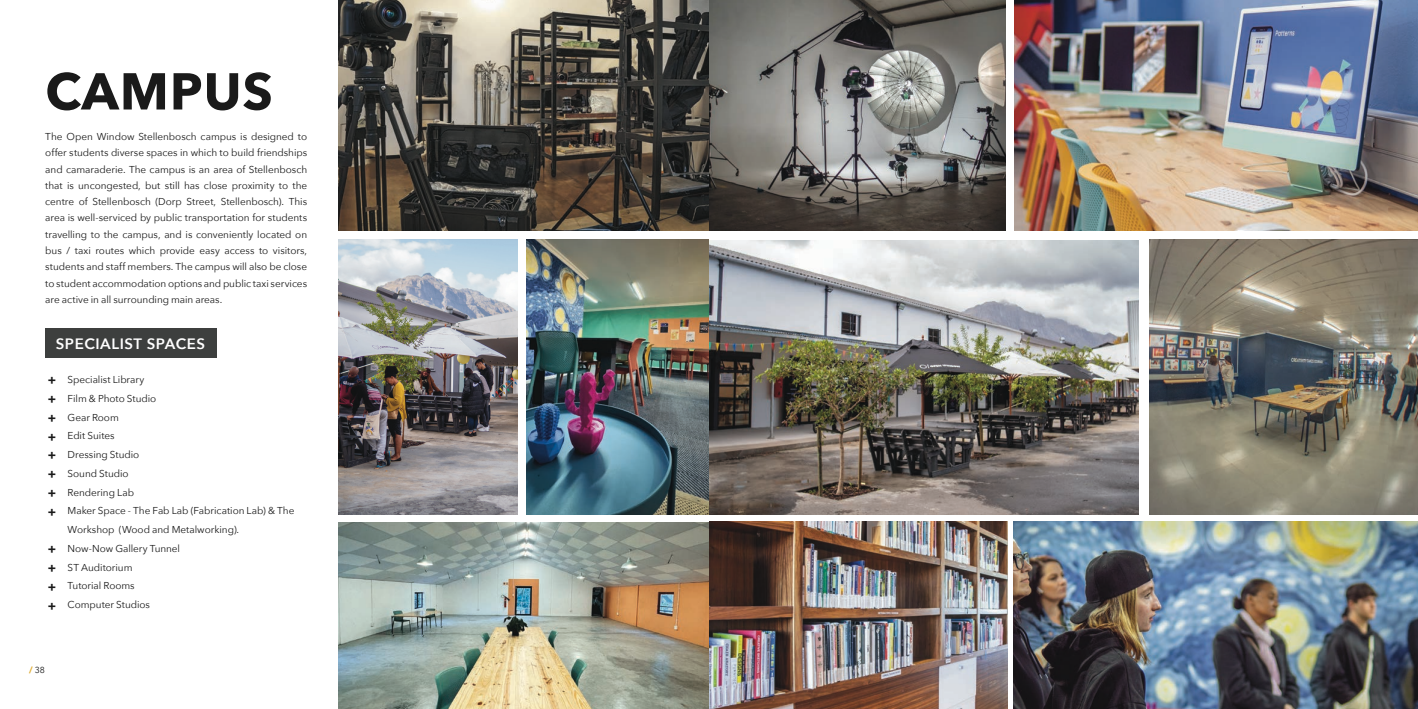
<style>
.page{position:relative;width:1418px;height:709px;background:#fff}
.page>*{position:absolute;margin:0;border:0;box-sizing:border-box;transform-origin:0 0}
.t1{font:700 51.25px "Avenir Next";letter-spacing:.02em;color:#1a1a1a}
.t2{font:600 15px "Avenir Next";letter-spacing:.04em;color:#fff}
.t3{font:700 12.5px "Avenir Next";color:#1a1a1a}
.Body_Copy_-_Prospectus{font:10px/16.2px "Avenir Next";letter-spacing:-.005em;color:#1a1a1a;text-align:justify}
.t4{font:8.75px "Avenir Next";color:#1a1a1a}
.s1{font-weight:700;color:#dfac32}
</style>
<div class="page">
<div style="left:45px;top:328px;width:172px;height:30px;background:#3d3f3e"></div>
<img style="left:710px;top:0;width:295px;height:231px">
<img style="left:338px;top:0;width:370px;height:231px">
<img style="left:526px;top:239px;width:182px;height:275px">
<img style="left:338px;top:239px;width:179px;height:275px">
<img style="left:1149px;top:239px;width:268px;height:275px">
<img style="left:710px;top:522px;width:297px;height:187px">
<img style="left:338px;top:523px;width:370px;height:186px">
<img style="left:710px;top:240px;width:428px;height:274px">
<img style="left:1013px;top:522px;width:404px;height:187px">
<img style="left:1014px;top:0;width:403px;height:231px">
<p class="t1" style="left:45px;top:47px;width:229px">CAMPUS</p>
<p class="Body_Copy_-_Prospectus" style="left:45px;top:128px;width:263px">The Open Window Stellenbosch campus is designed to offer students diverse spaces in which to build friendships and camaraderie. The campus is an area of Stellenbosch that is uncongested, but still has close proximity to the centre of Stellenbosch (Dorp Street, Stellenbosch). This area is well-serviced by public transportation for students travelling to the campus, and is conveniently located on bus / taxi routes which provide easy access to visitors, students and staff members. The campus will also be close to student accommodation options and public taxi services are active in all surrounding main areas.</p>
<p class="t2" style="left:56px;top:331px;width:151px">SPECIALIST SPACES</p>
<p class="t3" style="left:48px;top:369px;width:10px">+</p>
<p class="t3" style="left:48px;top:388px;width:10px">+</p>
<p class="t3" style="left:48px;top:407px;width:10px">+</p>
<p class="t3" style="left:48px;top:425px;width:10px">+</p>
<p class="t3" style="left:48px;top:444px;width:10px">+</p>
<p class="t3" style="left:48px;top:463px;width:10px">+</p>
<p class="t3" style="left:48px;top:482px;width:10px">+</p>
<p class="t3" style="left:48px;top:500px;width:10px">+</p>
<p class="t3" style="left:48px;top:538px;width:10px">+</p>
<p class="t3" style="left:48px;top:557px;width:10px">+</p>
<p class="t3" style="left:48px;top:575px;width:10px">+</p>
<p class="t3" style="left:48px;top:594px;width:10px">+</p>
<p class="Body_Copy_-_Prospectus" style="left:68px;top:371px;width:78px">Specialist Library</p>
<p class="Body_Copy_-_Prospectus" style="left:68px;top:390px;width:90px">Film &amp; Photo Studio</p>
<p class="Body_Copy_-_Prospectus" style="left:68px;top:408px;width:53px">Gear Room</p>
<p class="Body_Copy_-_Prospectus" style="left:68px;top:427px;width:48px">Edit Suites</p>
<p class="Body_Copy_-_Prospectus" style="left:68px;top:446px;width:73px">Dressing Studio</p>
<p class="Body_Copy_-_Prospectus" style="left:68px;top:465px;width:62px">Sound Studio</p>
<p class="Body_Copy_-_Prospectus" style="left:68px;top:483px;width:68px">Rendering Lab</p>
<p class="Body_Copy_-_Prospectus" style="left:68px;top:501px;width:228px;line-height:18.8px">Maker Space - The Fab Lab (Fabrication Lab) &amp; The<br>Workshop (Wood and Metalworking).</p>
<p class="Body_Copy_-_Prospectus" style="left:68px;top:540px;width:114px">Now-Now Gallery Tunnel</p>
<p class="Body_Copy_-_Prospectus" style="left:68px;top:558px;width:66px">ST Auditorium</p>
<p class="Body_Copy_-_Prospectus" style="left:68px;top:577px;width:69px">Tutorial Rooms</p>
<p class="Body_Copy_-_Prospectus" style="left:68px;top:596px;width:84px">Computer Studios</p>
<p class="t4" style="left:29px;top:662px;width:17px"><span class="s1">/</span> 38</p>
</div>
